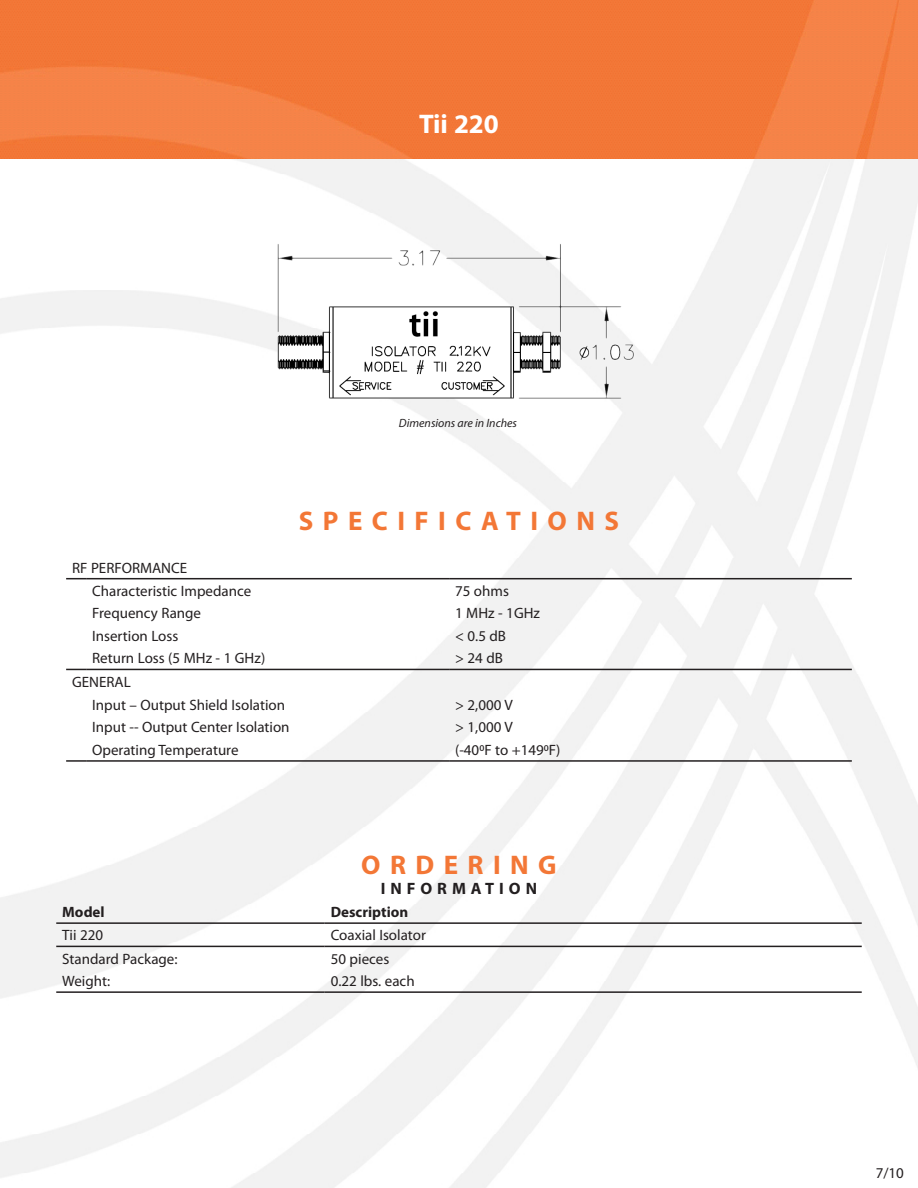
<style>
.page{position:relative;width:918px;height:1188px;background:#fff}
.page>*{position:absolute;margin:0;border:0;box-sizing:border-box;transform-origin:0 0}
.t1{font:700 27px "Myriad Pro";letter-spacing:.35em;color:#f37736}
.t2{font:700 27px "Myriad Pro";color:#fff}
.t3{font:700 16.5px "Myriad Pro";letter-spacing:.3em;color:#231f20}
.t4{font:15px "Myriad Pro";color:#231f20}
.t5{font:700 15px "Myriad Pro";color:#231f20}
.t6{font:italic 12px "Myriad Pro";color:#231f20}
</style>
<div class="page">
<img style="left:0;top:158px;width:918px;height:1030px">
<img style="left:0;top:0;width:918px;height:158px">
<hr style="left:56px;top:922px;width:269px;height:2px;background:#231f20">
<hr style="left:325px;top:922px;width:537px;height:2px;background:#231f20">
<hr style="left:56px;top:946px;width:269px;height:1px;background:#231f20">
<hr style="left:325px;top:946px;width:537px;height:1px;background:#231f20">
<hr style="left:56px;top:991px;width:269px;height:2px;background:#231f20">
<hr style="left:325px;top:991px;width:537px;height:2px;background:#231f20">
<svg style="left:66px;top:578px;width:20px;height:1px"></svg>
<hr style="left:86px;top:578px;width:363px;height:1px;background:#231f20">
<hr style="left:449px;top:578px;width:403px;height:1px;background:#231f20">
<hr style="left:66px;top:760px;width:20px;height:2px;background:#231f20">
<hr style="left:86px;top:760px;width:363px;height:2px;background:#231f20">
<hr style="left:449px;top:760px;width:403px;height:2px;background:#231f20">
<svg style="left:66px;top:669px;width:20px;height:1px"></svg>
<hr style="left:86px;top:669px;width:363px;height:1px;background:#231f20">
<hr style="left:449px;top:669px;width:403px;height:1px;background:#231f20">
<img style="left:266px;top:230px;width:381px;height:188px">
<p class="t2" style="left:419px;top:106px;width:81px">Tii 220</p>
<p class="t6" style="left:399px;top:415px;width:120px">Dimensions are in Inches</p>
<p class="t1" style="left:299px;top:503px;width:322px">SPECIFICATIONS</p>
<p class="t4" style="left:72px;top:558px;width:117px">RF PERFORMANCE</p>
<p class="t4" style="left:92px;top:582px;width:161px">Characteristic Impedance</p>
<p class="t4" style="left:92px;top:604px;width:110px">Frequency Range</p>
<p class="t4" style="left:92px;top:627px;width:88px">Insertion Loss</p>
<p class="t4" style="left:92px;top:649px;width:175px">Return Loss (5 MHz - 1 GHz)</p>
<p class="t4" style="left:72px;top:672px;width:60px">GENERAL</p>
<p class="t4" style="left:92px;top:696px;width:194px">Input – Output Shield Isolation</p>
<p class="t4" style="left:92px;top:718px;width:199px">Input -- Output Center Isolation</p>
<p class="t4" style="left:92px;top:741px;width:148px">Operating Temperature</p>
<p class="t4" style="left:455px;top:582px;width:55px">75 ohms</p>
<p class="t4" style="left:455px;top:604px;width:86px">1 MHz - 1GHz</p>
<p class="t4" style="left:455px;top:627px;width:53px">&lt; 0.5 dB</p>
<p class="t4" style="left:455px;top:649px;width:49px">&gt; 24 dB</p>
<p class="t4" style="left:455px;top:696px;width:59px">&gt; 2,000 V</p>
<p class="t4" style="left:455px;top:718px;width:59px">&gt; 1,000 V</p>
<p class="t4" style="left:455px;top:741px;width:107px">(-400F to +1490F)</p>
<p class="t1" style="left:361px;top:848px;width:197px">ORDERING</p>
<p class="t3" style="left:381px;top:878px;width:158px">INFORMATION</p>
<p class="t5" style="left:62px;top:902px;width:44px">Model</p>
<p class="t5" style="left:331px;top:902px;width:79px">Description</p>
<p class="t4" style="left:62px;top:926px;width:42px">Tii 220</p>
<p class="t4" style="left:331px;top:926px;width:97px">Coaxial Isolator</p>
<p class="t4" style="left:62px;top:949px;width:117px">Standard Package:</p>
<p class="t4" style="left:62px;top:972px;width:49px">Weight:</p>
<p class="t4" style="left:331px;top:949px;width:60px">50 pieces</p>
<p class="t4" style="left:331px;top:972px;width:85px">0.22 lbs. each</p>
<p class="t4" style="left:876px;top:1163px;width:30px">7/10</p>
</div>
